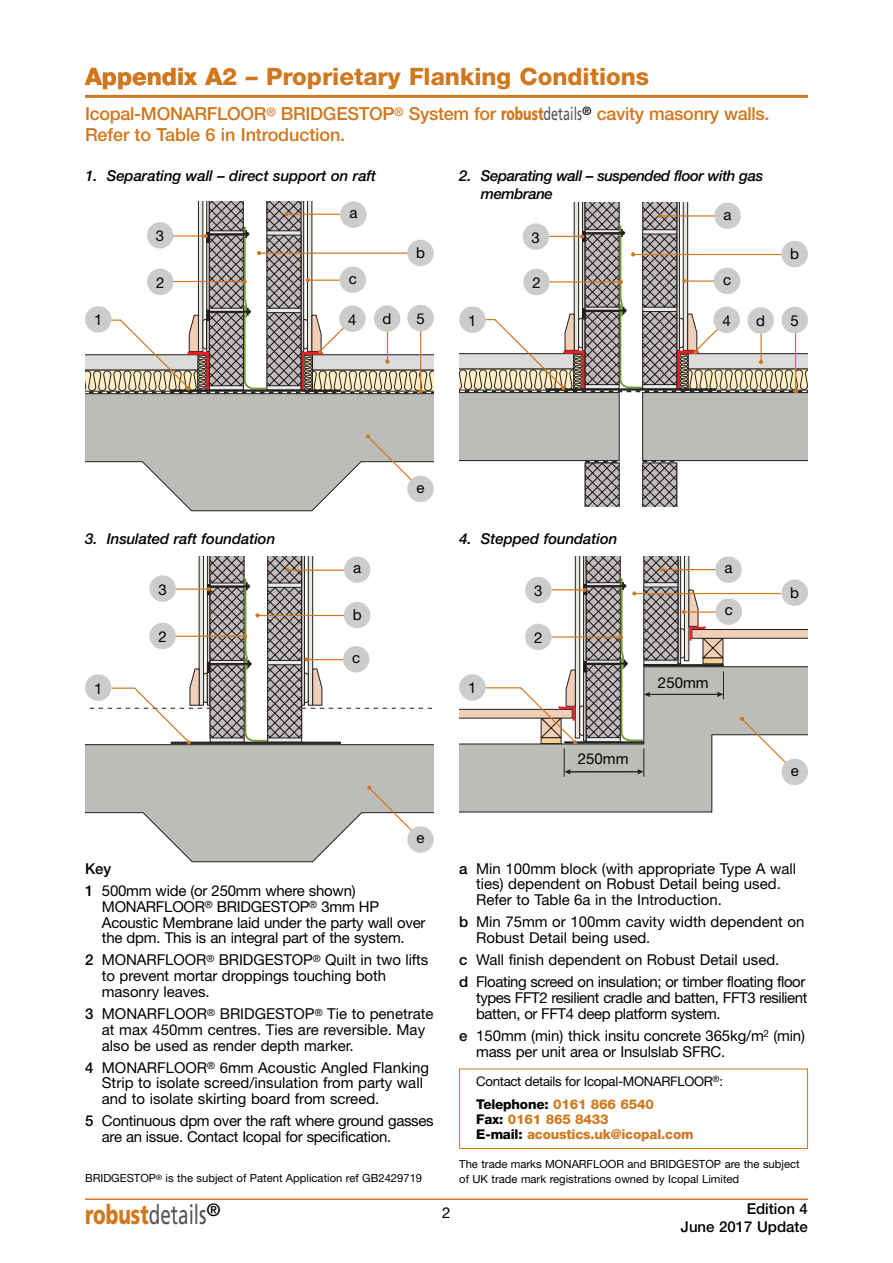
<style>
.page{position:relative;width:893px;height:1263px;background:#fff}
.page>*{position:absolute;margin:0;border:0;box-sizing:border-box;transform-origin:0 0}
.t1{font:27px "Frutiger";color:#545357;scale:.7 1}
.t2{font:800 24px "Helvetica Neue";color:#d1771d}
.t3{font:500 18px/21px "Helvetica Neue";letter-spacing:-.015em;color:#d1771d}
.t4{font:15px/15.8px "Helvetica Neue";letter-spacing:-.005em;color:#000}
.t5{font:15px/22.2px "Helvetica Neue";letter-spacing:-.03em;color:#000}
.t6{font:italic 500 15px "Helvetica Neue";letter-spacing:-.005em;color:#000}
.t7{font:italic 500 15px/18px "Helvetica Neue";letter-spacing:-.03em;color:#000}
.t8{font:500 15px/18px "Helvetica Neue";color:#000;text-align:right}
.t9{font:800 13.5px/15px "Helvetica Neue";letter-spacing:-.015em;color:#d1771d}
.t10{font:13.2px "Helvetica Neue";letter-spacing:-.02em;color:#000}
.t11{font:11.25px/15px "Helvetica Neue";color:#000}
.s1{font-family:"Frutiger";font-weight:900}
.s2{font-family:"Frutiger";font-weight:400;color:#545357}
.s3{font-weight:500}
.s4{font-weight:900;color:#d1771d}
.s5{color:#000}
</style>
<div class="page">
<hr style="left:85px;top:1198px;width:723px;height:2px;background:#d1771d">
<hr style="left:85px;top:95px;width:723px;height:3px;background:#d1771d">
<svg style="left:459px;top:777px;width:348px;height:35px"></svg>
<svg style="left:459px;top:203px;width:349px;height:304px"></svg>
<div style="left:459px;top:1068px;width:349px;height:81px;border:1px solid #d1771d"></div>
<svg style="left:85px;top:201px;width:349px;height:310px"></svg>
<div style="left:407px;top:476px;width:27px;height:26px;background:#ccc;border-radius:50%"></div>
<svg style="left:459px;top:556px;width:349px;height:221px"></svg>
<div style="left:781px;top:759px;width:27px;height:26px;background:#ccc;border-radius:50%"></div>
<svg style="left:85px;top:556px;width:349px;height:306px"></svg>
<div style="left:407px;top:826px;width:27px;height:27px;background:#ccc;border-radius:50%"></div>
<p class="t2" style="left:85px;top:68px;width:566px">Appendix A2 – Proprietary Flanking Conditions</p>
<p class="t3" style="left:85px;top:105px;width:686px">Icopal-MONARFLOOR<sup>®</sup> BRIDGESTOP<sup>®</sup> System for <span class="s1">robust</span><span class="s2">details</span><sup>®</sup> cavity masonry walls.<br>Refer to Table 6 in Introduction.</p>
<p class="t6" style="left:85px;top:170px;width:293px">1. Separating wall – direct support on raft</p>
<p class="t7" style="left:481px;top:168px;width:284px;text-indent:-22px">2. Separating wall – suspended floor with gas membrane</p>
<p class="t4" style="left:349px;top:207px;width:10px">a</p>
<p class="t4" style="left:724px;top:208px;width:10px">a</p>
<p class="t4" style="left:156px;top:230px;width:10px">3</p>
<p class="t4" style="left:532px;top:231px;width:10px">3</p>
<p class="t4" style="left:416px;top:246px;width:10px">b</p>
<p class="t4" style="left:790px;top:248px;width:10px">b</p>
<p class="t4" style="left:156px;top:276px;width:10px">2</p>
<p class="t4" style="left:349px;top:272px;width:10px">c</p>
<p class="t4" style="left:532px;top:276px;width:10px">2</p>
<p class="t4" style="left:723px;top:273px;width:10px">c</p>
<p class="t4" style="left:94px;top:314px;width:10px">1</p>
<p class="t4" style="left:348px;top:313px;width:10px">4</p>
<p class="t4" style="left:383px;top:312px;width:10px">d</p>
<p class="t4" style="left:756px;top:314px;width:10px">d</p>
<p class="t4" style="left:416px;top:312px;width:10px">5</p>
<p class="t4" style="left:790px;top:314px;width:10px">5</p>
<p class="t4" style="left:468px;top:314px;width:10px">1</p>
<p class="t4" style="left:722px;top:314px;width:10px">4</p>
<p class="t4" style="left:416px;top:481px;width:10px">e</p>
<p class="t6" style="left:85px;top:533px;width:192px">3. Insulated raft foundation</p>
<p class="t6" style="left:459px;top:533px;width:160px">4. Stepped foundation</p>
<p class="t4" style="left:94px;top:682px;width:10px">1</p>
<p class="t4" style="left:158px;top:583px;width:10px">3</p>
<p class="t4" style="left:158px;top:630px;width:10px">2</p>
<p class="t4" style="left:353px;top:562px;width:10px">a</p>
<p class="t4" style="left:353px;top:608px;width:10px">b</p>
<p class="t4" style="left:352px;top:651px;width:10px">c</p>
<p class="t4" style="left:468px;top:682px;width:10px">1</p>
<p class="t4" style="left:416px;top:831px;width:10px">e</p>
<p class="t4" style="left:534px;top:584px;width:10px">3</p>
<p class="t4" style="left:534px;top:631px;width:10px">2</p>
<p class="t4" style="left:578px;top:753px;width:52px">250mm</p>
<p class="t4" style="left:724px;top:562px;width:10px">a</p>
<p class="t4" style="left:725px;top:604px;width:10px">c</p>
<p class="t4" style="left:658px;top:676px;width:52px">250mm</p>
<p class="t4" style="left:790px;top:586px;width:10px">b</p>
<p class="t4" style="left:791px;top:764px;width:10px">e</p>
<p class="t4" style="left:85px;top:859px;width:272px;line-height:22.2px"><span class="s3">Key<br>1</span> 500mm wide (or 250mm where shown)</p>
<p class="t4" style="left:102px;top:900px;width:325px">MONARFLOOR<sup>®</sup> BRIDGESTOP<sup>®</sup> 3mm HP<br>Acoustic Membrane laid under the party wall over the dpm. This is an integral part of the system.</p>
<p class="t4" style="left:102px;top:954px;width:328px;text-indent:-17px"><span class="s3">2</span> MONARFLOOR<sup>®</sup> BRIDGESTOP<sup>®</sup> Quilt in two lifts to prevent mortar droppings touching both masonry leaves.</p>
<p class="t4" style="left:102px;top:1007px;width:333px;text-indent:-17px"><span class="s3">3</span> MONARFLOOR<sup>®</sup> BRIDGESTOP<sup>®</sup> Tie to penetrate at max 450mm centres. Ties are reversible. May also be used as render depth marker.</p>
<p class="t4" style="left:102px;top:1061px;width:329px;text-indent:-17px"><span class="s3">4</span> MONARFLOOR<sup>®</sup> 6mm Acoustic Angled Flanking<br>Strip to isolate screed/insulation from party wall and to isolate skirting board from screed.</p>
<p class="t4" style="left:102px;top:1114px;width:333px;text-indent:-17px"><span class="s3">5</span> Continuous dpm over the raft where ground gasses are an issue. Contact Icopal for specification.</p>
<p class="t11" style="left:85px;top:1172px;width:339px">BRIDGESTOP<sup>®</sup> is the subject of Patent Application ref GB2429719</p>
<p class="t1" style="left:85px;top:1203px;width:195px"><span class="s4">robust</span>details<sup>®</sup></p>
<p class="t4" style="left:476px;top:862px;width:322px;text-indent:-17px"><span class="s3">a</span> Min 100mm block (with appropriate Type A wall ties) dependent on Robust Detail being used.<br>Refer to Table 6a in the Introduction.</p>
<p class="t4" style="left:476px;top:915px;width:330px;text-indent:-17px"><span class="s3">b</span> Min 75mm or 100mm cavity width dependent on<br>Robust Detail being used.</p>
<p class="t5" style="left:459px;top:950px;width:348px"><span class="s3">c</span> Wall finish dependent on Robust Detail used.<br><span class="s3">d</span> Floating screed on insulation; or timber floating floor</p>
<p class="t5" style="left:476px;top:991px;width:333px;line-height:15.8px">types FFT2 resilient cradle and batten, FFT3 resilient batten, or FFT4 deep platform system.</p>
<p class="t4" style="left:476px;top:1029px;width:330px;text-indent:-17px"><span class="s3">e</span> 150mm (min) thick insitu concrete 365kg/m<sup>2</sup> (min) mass per unit area or Insulslab SFRC.</p>
<p class="t10" style="left:476px;top:1076px;width:248px">Contact details for Icopal-MONARFLOOR<sup>®</sup>:</p>
<p class="t9" style="left:476px;top:1098px;width:219px"><span class="s5">Telephone:</span> 0161 866 6540<br><span class="s5">Fax:</span> 0161 865 8433<br><span class="s5">E-mail:</span> acoustics.uk@icopal.com</p>
<p class="t11" style="left:459px;top:1157px;width:342px">The trade marks MONARFLOOR and BRIDGESTOP are the subject of UK trade mark registrations owned by Icopal Limited</p>
<p class="t4" style="left:442px;top:1207px;width:10px">2</p>
<p class="t8" style="left:681px;top:1201px;width:128px">Edition 4<br>June 2017 Update</p>
</div>
